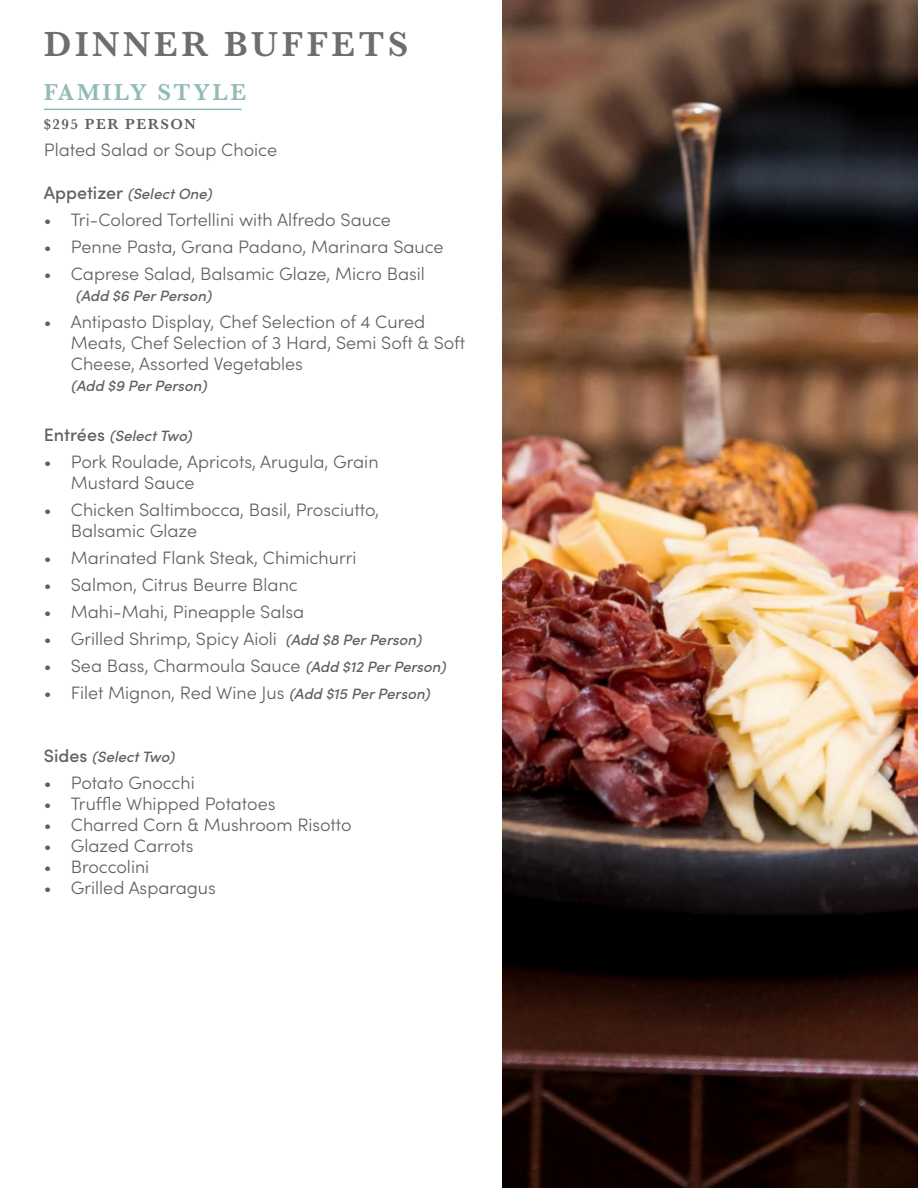
<style>
.page{position:relative;width:918px;height:1188px;background:#fff}
.page>*{position:absolute;margin:0;border:0;box-sizing:border-box;transform-origin:0 0}
.t1{font:600 36px "Baskerville";letter-spacing:.1em;color:#6d6e71}
.t2{font:600 24px "Baskerville";letter-spacing:.1em;color:#90bbb6}
.t3{font:300 18px/21px "Sofia Pro";color:#5f6062}
.t4{font:italic 500 15px "Sofia Pro";color:#5f6062}
.t5{font:600 15px "Baskerville";letter-spacing:.1em;color:#5f6062}
.s1{font-style:normal;font-size:18px}
.s2{font-weight:500;font-style:italic;font-size:15px}
</style>
<div class="page">
<hr style="left:44px;top:109px;width:198px;height:1px;background:#90bbb6">
<img style="left:502px;top:0;width:416px;height:1188px">
<h1 class="t1" style="left:44px;top:19px;width:366px">DINNER BUFFETS</h1>
<h2 class="t2" style="left:44px;top:76px;width:204px">FAMILY STYLE</h2>
<p class="t5" style="left:44px;top:113px;width:154px">$295 PER PERSON</p>
<p class="t3" style="left:44px;top:138px;width:235px">Plated Salad or Soup Choice</p>
<p class="t4" style="left:44px;top:183px;width:170px"><span class="s1">Appetizer</span> (Select One)</p>
<p class="t3" style="left:44px;top:208px;width:349px">• Tri-Colored Tortellini with Alfredo Sauce</p>
<p class="t3" style="left:44px;top:235px;width:401px">• Penne Pasta, Grana Padano, Marinara Sauce</p>
<p class="t3" style="left:44px;top:262px;width:383px">• Caprese Salad, Balsamic Glaze, Micro Basil</p>
<p class="t4" style="left:76px;top:285px;width:137px">(Add $6 Per Person)</p>
<p class="t3" style="left:71px;top:310px;width:396px;text-indent:-27px">• Antipasto Display, Chef Selection of 4 Cured<br>Meats, Chef Selection of 3 Hard, Semi Soft &amp; Soft<br>Cheese, Assorted Vegetables</p>
<p class="t4" style="left:71px;top:375px;width:137px">(Add $9 Per Person)</p>
<p class="t4" style="left:44px;top:425px;width:150px"><span class="s1">Entrées</span> (Select Two)</p>
<p class="t3" style="left:71px;top:451px;width:309px;text-indent:-27px">• Pork Roulade, Apricots, Arugula, Grain<br>Mustard Sauce</p>
<p class="t3" style="left:71px;top:499px;width:310px;text-indent:-27px">• Chicken Saltimbocca, Basil, Prosciutto,<br>Balsamic Glaze</p>
<p class="t3" style="left:44px;top:547px;width:314px">• Marinated Flank Steak, Chimichurri</p>
<p class="t3" style="left:44px;top:574px;width:256px">• Salmon, Citrus Beurre Blanc</p>
<p class="t3" style="left:44px;top:601px;width:262px">• Mahi-Mahi, Pineapple Salsa</p>
<p class="t3" style="left:44px;top:628px;width:379px">• Grilled Shrimp, Spicy Aioli <span class="s2">(Add $8 Per Person)</span></p>
<p class="t3" style="left:44px;top:655px;width:404px">• Sea Bass, Charmoula Sauce <span class="s2">(Add $12 Per Person)</span></p>
<p class="t3" style="left:44px;top:682px;width:388px">• Filet Mignon, Red Wine Jus <span class="s2">(Add $15 Per Person)</span></p>
<p class="t4" style="left:44px;top:746px;width:132px"><span class="s1">Sides</span> (Select Two)</p>
<p class="t3" style="left:44px;top:771px;width:153px">• Potato Gnocchi</p>
<p class="t3" style="left:44px;top:792px;width:233px">• Truffle Whipped Potatoes</p>
<p class="t3" style="left:44px;top:813px;width:309px">• Charred Corn &amp; Mushroom Risotto</p>
<p class="t3" style="left:44px;top:834px;width:151px">• Glazed Carrots</p>
<p class="t3" style="left:44px;top:855px;width:107px">• Broccolini</p>
<p class="t3" style="left:44px;top:876px;width:174px">• Grilled Asparagus</p>
</div>
